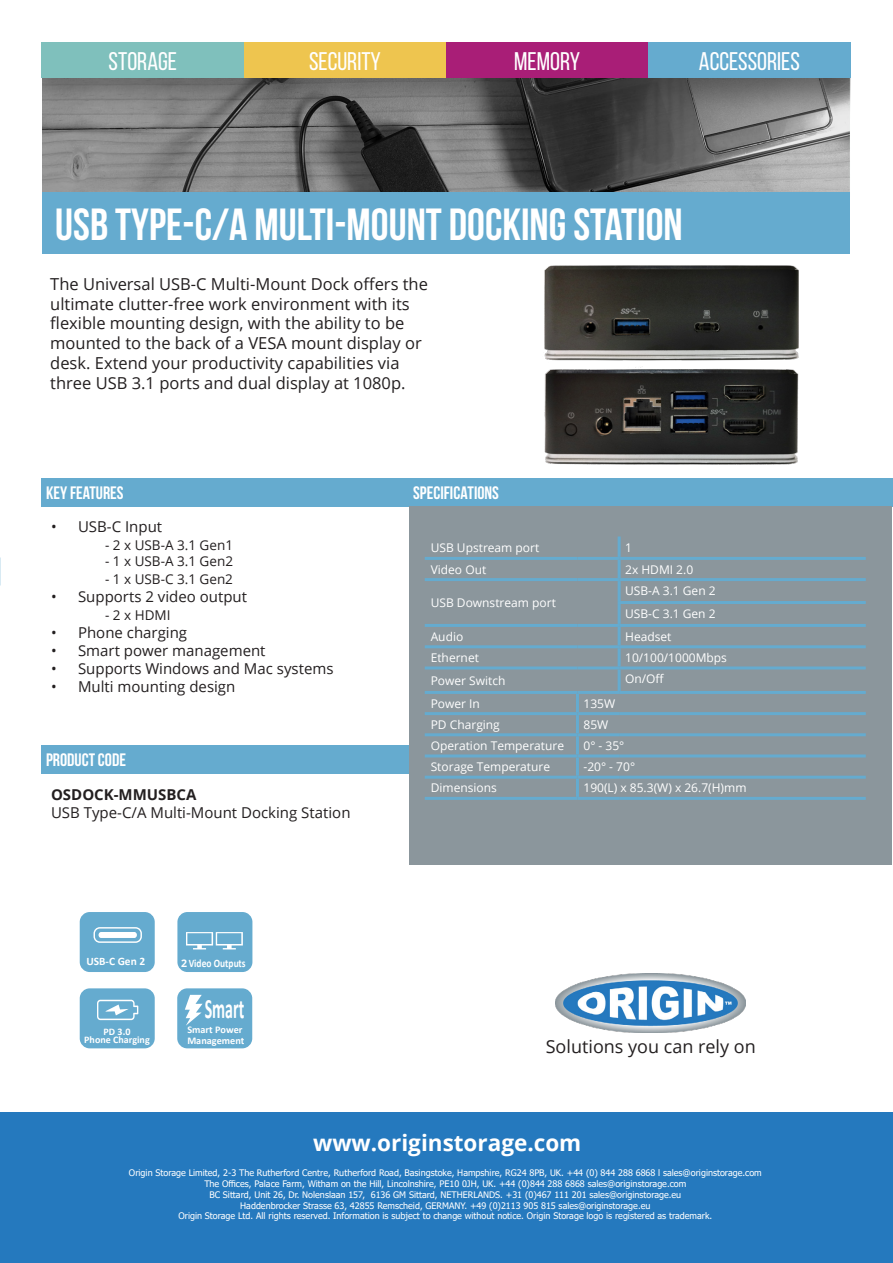
<style>
.page{position:relative;width:893px;height:1263px;background:#fff}
.page>*{position:absolute;margin:0;border:0;box-sizing:border-box;transform-origin:0 0}
.t1{font:700 45px "Bebas Neue";color:#fff}
.t2{font:700 28.05px "Calibri";color:#fff;scale:.57 1}
.t3{font:25.5px "Bebas Neue";color:#fff}
.t4{font:700 22.5px "Open Sans";color:#fff}
.t5{font:700 18px "Bebas Neue";color:#fff}
.t6{font:18px "Open Sans";color:#231f20}
.t7{font:16.5px/19.8px "Open Sans";color:#231f20}
.t8{font:15px "Open Sans";color:#231f20}
.t9{font:700 15px "Open Sans";color:#231f20}
.t10{font:13.5px "Open Sans";color:#231f20}
.t11{font:12px "Open Sans";color:#fff}
.t12{font:700 11.4px "Calibri";color:#fff;scale:.83 1}
.t13{font:700 11.4px "Calibri";color:#fff}
.t14{font:700 10.2px/10.8px "Calibri";color:#fff}
.t15{font:700 10.05px/7.9px "Calibri";color:#fff;text-align:center}
.t16{font:9px "Tahoma";color:#fff}
.s1{font-family:"Open Sans";font-size:10.5px}
</style>
<div class="page">
<div style="left:0;top:1112px;width:893px;height:151px;background:#2579be"></div>
<img style="left:43px;top:78px;width:807px;height:114px">
<div style="left:43px;top:192px;width:807px;height:62px;background:#65abcf"></div>
<div style="left:409px;top:478px;width:484px;height:28px;background:#65abcf"></div>
<div style="left:409px;top:506px;width:482px;height:358px;background:#8b969c"></div>
<img style="left:555px;top:973px;width:190px;height:59px">
<hr style="left:618px;top:536px;width:3px;height:21px;background:#65abcf">
<hr style="left:425px;top:557px;width:152px;height:3px;background:#65abcf">
<hr style="left:577px;top:557px;width:42px;height:3px;background:#65abcf">
<hr style="left:619px;top:557px;width:247px;height:3px;background:#65abcf">
<hr style="left:618px;top:560px;width:3px;height:18px;background:#65abcf">
<hr style="left:425px;top:578px;width:152px;height:3px;background:#65abcf">
<hr style="left:577px;top:578px;width:42px;height:3px;background:#65abcf">
<hr style="left:619px;top:578px;width:247px;height:3px;background:#65abcf">
<hr style="left:618px;top:581px;width:3px;height:20px;background:#65abcf">
<hr style="left:618px;top:601px;width:248px;height:3px;background:#65abcf">
<hr style="left:618px;top:604px;width:3px;height:20px;background:#65abcf">
<hr style="left:425px;top:624px;width:152px;height:3px;background:#65abcf">
<hr style="left:577px;top:624px;width:42px;height:3px;background:#65abcf">
<hr style="left:619px;top:624px;width:247px;height:3px;background:#65abcf">
<hr style="left:618px;top:627px;width:3px;height:18px;background:#65abcf">
<hr style="left:425px;top:645px;width:152px;height:3px;background:#65abcf">
<hr style="left:577px;top:645px;width:42px;height:3px;background:#65abcf">
<hr style="left:619px;top:645px;width:247px;height:3px;background:#65abcf">
<hr style="left:618px;top:648px;width:3px;height:18px;background:#65abcf">
<hr style="left:425px;top:666px;width:152px;height:3px;background:#65abcf">
<hr style="left:577px;top:666px;width:42px;height:3px;background:#65abcf">
<hr style="left:619px;top:666px;width:247px;height:3px;background:#65abcf">
<hr style="left:618px;top:669px;width:3px;height:22px;background:#65abcf">
<hr style="left:425px;top:691px;width:152px;height:3px;background:#65abcf">
<hr style="left:577px;top:691px;width:42px;height:3px;background:#65abcf">
<hr style="left:576px;top:694px;width:3px;height:18px;background:#65abcf">
<hr style="left:619px;top:691px;width:247px;height:3px;background:#65abcf">
<hr style="left:425px;top:712px;width:152px;height:3px;background:#65abcf">
<hr style="left:577px;top:712px;width:42px;height:3px;background:#65abcf">
<hr style="left:576px;top:715px;width:3px;height:18px;background:#65abcf">
<hr style="left:619px;top:712px;width:247px;height:3px;background:#65abcf">
<hr style="left:425px;top:733px;width:152px;height:3px;background:#65abcf">
<hr style="left:577px;top:733px;width:42px;height:3px;background:#65abcf">
<hr style="left:576px;top:736px;width:3px;height:18px;background:#65abcf">
<hr style="left:619px;top:733px;width:247px;height:3px;background:#65abcf">
<hr style="left:425px;top:754px;width:152px;height:3px;background:#65abcf">
<hr style="left:577px;top:754px;width:42px;height:3px;background:#65abcf">
<hr style="left:576px;top:757px;width:3px;height:19px;background:#65abcf">
<hr style="left:619px;top:754px;width:247px;height:3px;background:#65abcf">
<hr style="left:425px;top:776px;width:152px;height:3px;background:#65abcf">
<hr style="left:577px;top:776px;width:42px;height:3px;background:#65abcf">
<hr style="left:576px;top:779px;width:3px;height:18px;background:#65abcf">
<hr style="left:619px;top:776px;width:247px;height:3px;background:#65abcf">
<hr style="left:425px;top:797px;width:152px;height:3px;background:#65abcf">
<hr style="left:577px;top:797px;width:42px;height:3px;background:#65abcf">
<hr style="left:619px;top:797px;width:247px;height:3px;background:#65abcf">
<div style="left:42px;top:478px;width:367px;height:28px;background:#65abcf"></div>
<div style="left:42px;top:745px;width:367px;height:28px;background:#65abcf"></div>
<div style="left:80px;top:988px;width:75px;height:60px;background:#65abcf;border-radius:10px"></div>
<div style="left:177px;top:988px;width:75px;height:60px;background:#65abcf;border-radius:10px"></div>
<svg style="left:185px;top:995px;width:18px;height:31px"></svg>
<div style="left:80px;top:912px;width:75px;height:60px;background:#65abcf;border-radius:10px"></div>
<div style="left:94px;top:927px;width:48px;height:16px;border:1px solid #fff;border-radius:6px"></div>
<div style="left:99px;top:932px;width:38px;height:6px;background:#fff;border-radius:3px"></div>
<svg style="left:97px;top:1000px;width:41px;height:20px"></svg>
<div style="left:177px;top:912px;width:75px;height:60px;background:#65abcf;border-radius:10px"></div>
<svg style="left:186px;top:932px;width:57px;height:17px"></svg>
<div style="left:42px;top:43px;width:202px;height:35px;background:#7fc0bc"></div>
<div style="left:244px;top:43px;width:202px;height:35px;background:#eec54f"></div>
<div style="left:446px;top:43px;width:202px;height:35px;background:#a91e77"></div>
<div style="left:648px;top:43px;width:202px;height:35px;background:#65abcf"></div>
<img style="left:544px;top:265px;width:255px;height:96px">
<img style="left:544px;top:366px;width:255px;height:99px">
<p class="t3" style="left:109px;top:47px;width:70px">STORAGE</p>
<p class="t3" style="left:309px;top:47px;width:73px">SECURITY</p>
<p class="t3" style="left:514px;top:47px;width:67px">MEMORY</p>
<p class="t3" style="left:699px;top:47px;width:102px">ACCESSORIES</p>
<p class="t1" style="left:55px;top:200px;width:629px">USB TYPE-C/A MULTI-MOUNT DOCKING STATION</p>
<p class="t7" style="left:50px;top:273px;width:379px">The Universal USB-C Multi-Mount Dock offers the ultimate clutter-free work environment with its</p>
<p class="t7" style="left:50px;top:313px;width:356px">flexible mounting design, with the ability to be</p>
<p class="t7" style="left:50px;top:333px;width:373px">mounted to the back of a VESA mount display or</p>
<p class="t7" style="left:50px;top:353px;width:351px">desk. Extend your productivity capabilities via</p>
<p class="t7" style="left:50px;top:372px;width:357px">three USB 3.1 ports and dual display at 1080p.</p>
<p class="t5" style="left:46px;top:483px;width:79px">KEY FEATURES</p>
<p class="t8" style="left:51px;top:516px;width:113px">• USB-C Input</p>
<p class="t10" style="left:105px;top:535px;width:130px">- 2 x USB-A 3.1 Gen1</p>
<p class="t10" style="left:105px;top:552px;width:130px">- 1 x USB-A 3.1 Gen2</p>
<p class="t10" style="left:105px;top:570px;width:129px">- 1 x USB-C 3.1 Gen2</p>
<p class="t8" style="left:51px;top:586px;width:197px">• Supports 2 video output</p>
<p class="t10" style="left:105px;top:606px;width:67px">- 2 x HDMI</p>
<p class="t8" style="left:51px;top:622px;width:138px">• Phone charging</p>
<p class="t8" style="left:51px;top:640px;width:216px">• Smart power management</p>
<p class="t8" style="left:51px;top:658px;width:284px">• Supports Windows and Mac systems</p>
<p class="t8" style="left:51px;top:676px;width:186px">• Multi mounting design</p>
<p class="t5" style="left:46px;top:750px;width:81px">PRODUCT CODE</p>
<p class="t9" style="left:51px;top:784px;width:147px">OSDOCK-MMUSBCA</p>
<p class="t8" style="left:51px;top:802px;width:301px">USB Type-C/A Multi-Mount Docking Station</p>
<p class="t13" style="left:86px;top:953px;width:60px">USB-C Gen 2</p>
<p class="t15" style="left:84px;top:1028px;width:67px">PD 3.0<br>Phone Charging</p>
<p class="t12" style="left:181px;top:955px;width:79px"><span class="s1">2</span>Video Outputs</p>
<h2 class="t2" style="left:205px;top:989px;width:71px">Smart</h2>
<p class="t14" style="left:187px;top:1024px;width:59px">Smart Power<br>Management</p>
<p class="t5" style="left:413px;top:483px;width:87px">SPECIFICATIONS</p>
<p class="t11" style="left:431px;top:539px;width:110px">USB Upstream port</p>
<p class="t11" style="left:625px;top:539px;width:8px">1</p>
<p class="t11" style="left:431px;top:561px;width:57px">Video Out</p>
<p class="t11" style="left:625px;top:561px;width:70px">2x HDMI 2.0</p>
<p class="t11" style="left:431px;top:594px;width:127px">USB Downstream port</p>
<p class="t11" style="left:625px;top:582px;width:92px">USB-A 3.1 Gen 2</p>
<p class="t11" style="left:625px;top:605px;width:92px">USB-C 3.1 Gen 2</p>
<p class="t11" style="left:431px;top:628px;width:34px">Audio</p>
<p class="t11" style="left:625px;top:628px;width:48px">Headset</p>
<p class="t11" style="left:431px;top:649px;width:50px">Ethernet</p>
<p class="t11" style="left:625px;top:649px;width:103px">10/100/1000Mbps</p>
<p class="t11" style="left:431px;top:672px;width:76px">Power Switch</p>
<p class="t11" style="left:625px;top:671px;width:41px">On/Off</p>
<p class="t11" style="left:431px;top:695px;width:51px">Power In</p>
<p class="t11" style="left:583px;top:695px;width:33px">135W</p>
<p class="t11" style="left:431px;top:716px;width:71px">PD Charging</p>
<p class="t11" style="left:583px;top:716px;width:26px">85W</p>
<p class="t11" style="left:431px;top:737px;width:135px">Operation Temperature</p>
<p class="t11" style="left:583px;top:737px;width:42px">0° - 35°</p>
<p class="t11" style="left:431px;top:759px;width:121px">Storage Temperature</p>
<p class="t11" style="left:583px;top:759px;width:53px">-20° - 70°</p>
<p class="t11" style="left:431px;top:780px;width:68px">Dimensions</p>
<p class="t11" style="left:583px;top:780px;width:165px">190(L) x 85.3(W) x 26.7(H)mm</p>
<p class="t6" style="left:546px;top:1034px;width:212px">Solutions you can rely on</p>
<p class="t4" style="left:313px;top:1127px;width:270px">www.originstorage.com</p>
<p class="t16" style="left:129px;top:1167px;width:634px">Origin Storage Limited, 2-3 The Rutherford Centre, Rutherford Road, Basingstoke, Hampshire, RG24 8PB, UK. +44 (0) 844 288 6868 l sales@originstorage.com</p>
<p class="t16" style="left:204px;top:1178px;width:483px">The Offices, Palace Farm, Witham on the Hill, Lincolnshire, PE10 0JH, UK. +44 (0)844 288 6868 sales@originstorage.com</p>
<p class="t16" style="left:209px;top:1188px;width:473px">BC Sittard, Unit 26, Dr. Nolenslaan 157, 6136 GM Sittard, NETHERLANDS. +31 (0)467 111 201 sales@originstorage.eu</p>
<p class="t16" style="left:240px;top:1199px;width:412px">Haddenbrocker Strasse 63, 42855 Remscheid, GERMANY. +49 (0)2113 905 815 sales@originstorage.eu</p>
<p class="t16" style="left:178px;top:1210px;width:535px">Origin Storage Ltd. All rights reserved. Information is subject to change without notice. Origin Storage logo is registered as trademark.</p>
</div>
